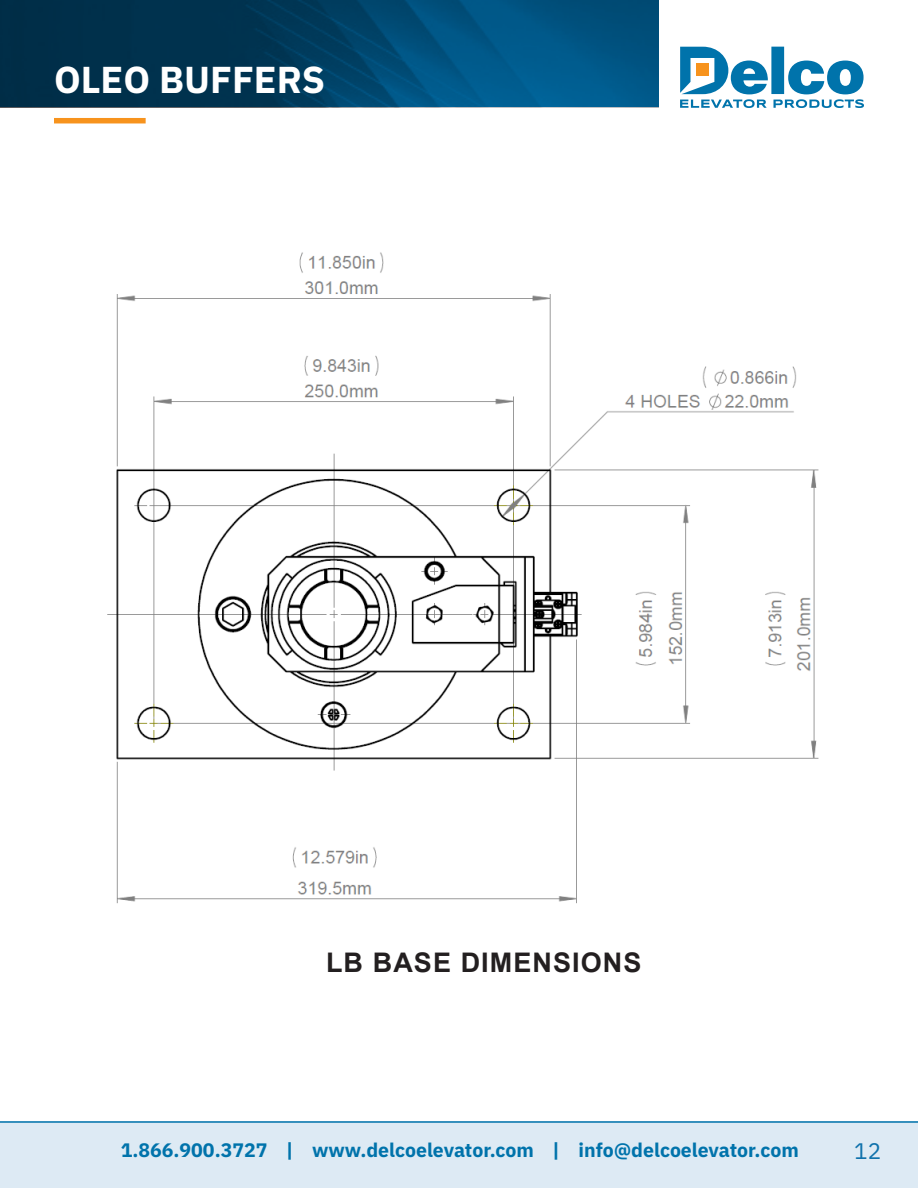
<style>
.page{position:relative;width:918px;height:1188px;background:#fff}
.page>*{position:absolute;margin:0;border:0;box-sizing:border-box;transform-origin:0 0}
.t1{font:700 37.5px "IBM Plex Sans";color:#fff}
.D_Text{font:700 27px "Arial";letter-spacing:.04em;color:#231f20}
.t2{font:22.5px "IBM Plex Sans";color:#0f72ac}
.t3{font:700 19.5px "IBM Plex Sans";color:#0073ab}
</style>
<div class="page">
<svg style="left:680px;top:47px;width:184px;height:61px"></svg>
<svg style="left:0;top:0;width:659px;height:107px;background:#004267"></svg>
<div style="left:54px;top:118px;width:92px;height:5px;background:#f7931d"></div>
<div style="left:0;top:1121px;width:918px;height:67px;background:#ddeaf4"></div>
<hr style="left:0;top:1121px;width:918px;height:2px;background:#0073ab">
<img style="left:107px;top:252px;width:712px;height:652px">
<h1 class="t1" style="left:54px;top:50px;width:273px">OLEO BUFFERS</h1>
<p class="D_Text" style="left:326px;top:944px;width:317px">LB BASE DIMENSIONS</p>
<p class="t3" style="left:121px;top:1135px;width:680px">1.866.900.3727 | www.delcoelevator.com | info@delcoelevator.com</p>
<p class="t2" style="left:854px;top:1133px;width:28px">12</p>
</div>
